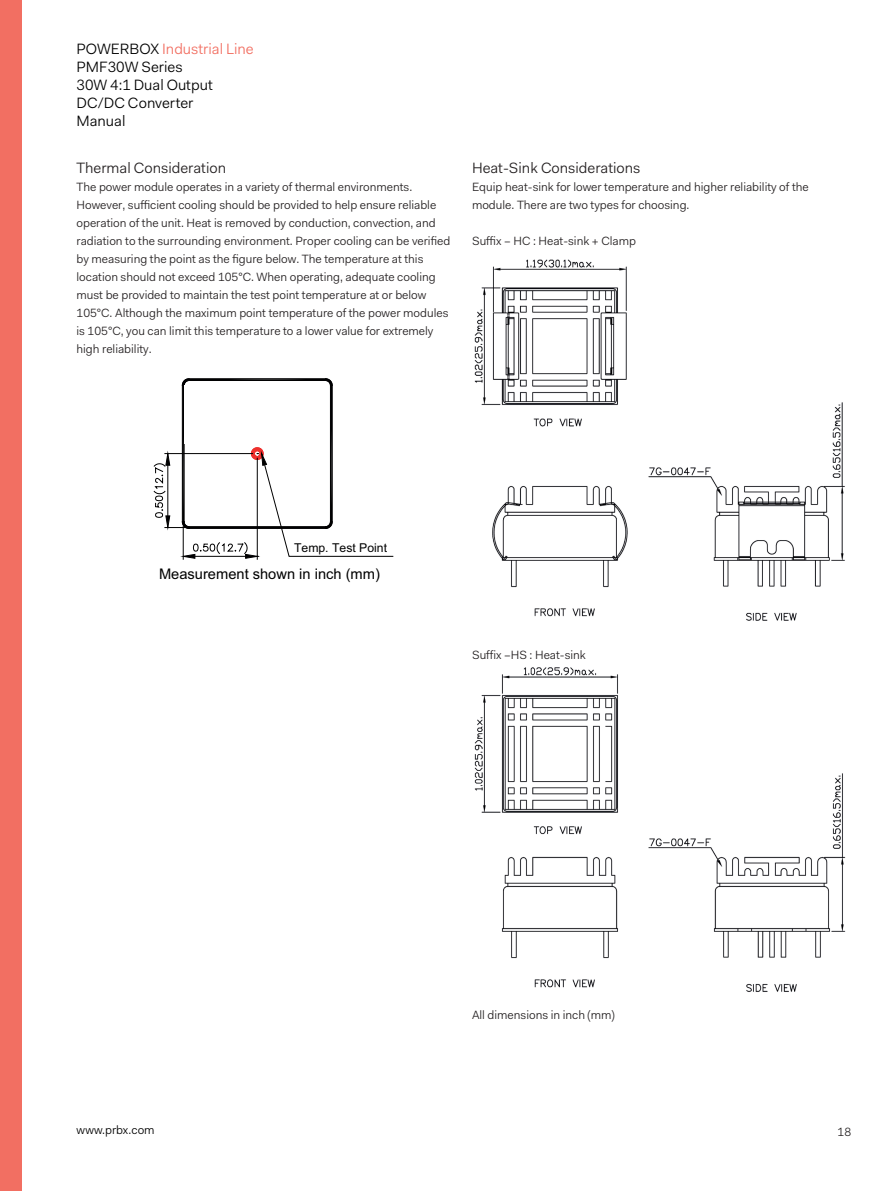
<style>
.page{position:relative;width:893px;height:1191px;background:#fff}
.page>*{position:absolute;margin:0;border:0;box-sizing:border-box;transform-origin:0 0}
.t1{font:15px/18px "Fakt Pro Blond";color:#000}
.Prodspec{font:15px "Fakt Pro Blond";color:#231f20}
.t2{font:14.7px "Arial";color:#000001}
.t3{font:12.15px "Arial";color:#000001}
.Prodspec-2{font:12px/18px "Fakt Pro Blond";color:#231f20}
.t4{font:12px "Fakt Pro Blond";color:#000}
.s1{color:#f26f62}
</style>
<div class="page">
<div style="left:0;top:0;width:21px;height:1191px;background:#f26f62"></div>
<svg style="left:153px;top:378px;width:241px;height:182px"></svg>
<div style="left:184px;top:385px;width:70px;height:59px;background:#fff"></div>
<img style="left:474px;top:259px;width:371px;height:362px">
<img style="left:474px;top:667px;width:372px;height:325px">
<p class="t1" style="left:77px;top:40px;width:179px">POWERBOX <span class="s1">Industrial Line<br></span>PMF30W Series<br>30W 4:1 Dual Output<br>DC/DC Converter<br>Manual</p>
<p class="Prodspec" style="left:77px;top:158px;width:151px">Thermal Consideration</p>
<p class="Prodspec-2" style="left:77px;top:178px;width:375px">The power module operates in a variety of thermal environments.<br>However, sufficient cooling should be provided to help ensure reliable operation of the unit. Heat is removed by conduction, convection, and radiation to the surrounding environment. Proper cooling can be verified by measuring the point as the figure below. The temperature at this location should not exceed 105°C. When operating, adequate cooling must be provided to maintain the test point temperature at or below 105°C. Although the maximum point temperature of the power modules is 105°C, you can limit this temperature to a lower value for extremely high reliability.</p>
<p class="Prodspec" style="left:472px;top:158px;width:170px">Heat-Sink Considerations</p>
<p class="Prodspec-2" style="left:472px;top:178px;width:338px">Equip heat-sink for lower temperature and higher reliability of the module. There are two types for choosing.</p>
<p class="Prodspec-2" style="left:472px;top:232px;width:166px">Suffix – HC : Heat-sink + Clamp</p>
<p class="t3" style="left:294px;top:539px;width:95px">Temp. Test Point</p>
<p class="t2" style="left:159px;top:564px;width:222px">Measurement shown in inch (mm)</p>
<p class="Prodspec-2" style="left:472px;top:646px;width:115px">Suffix –HS : Heat-sink</p>
<p class="t4" style="left:77px;top:1122px;width:80px">www.prbx.com</p>
<p class="Prodspec-2" style="left:472px;top:1006px;width:144px">All dimensions in inch (mm)</p>
<p class="Prodspec-2" style="left:837px;top:1123px;width:15px">18</p>
</div>
